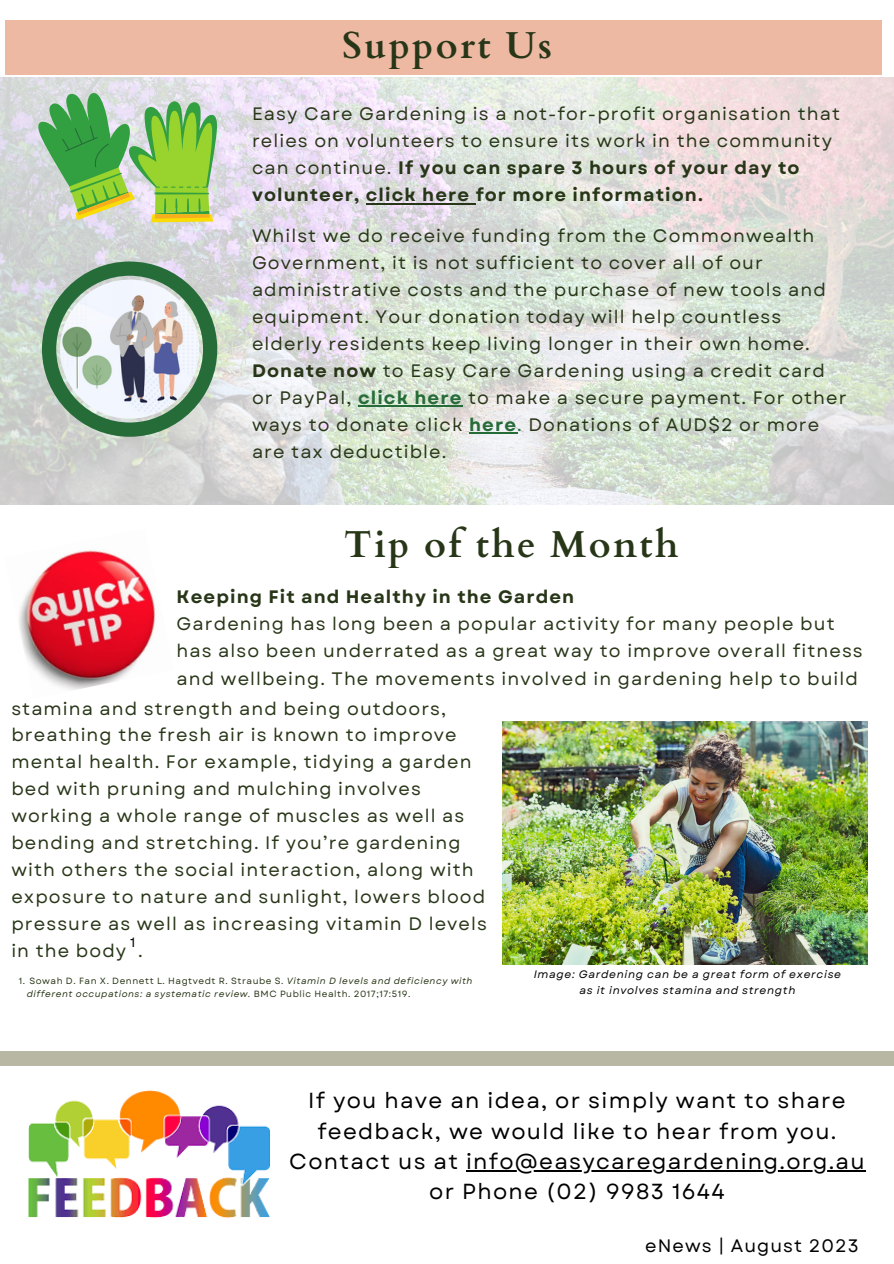
<style>
.page{position:relative;width:894px;height:1264px;background:#fff}
.page>*{position:absolute;margin:0;border:0;box-sizing:border-box;transform-origin:0 0}
.t1{font:700 37.5px "Cardo";letter-spacing:.06em;color:#283618}
.t2{font:21.75px/30.5px "Garet";letter-spacing:.06em;color:#000;text-align:center}
.t3{font:18px/27px "Garet";letter-spacing:.06em;color:#283618}
.t4{font:700 18px "Garet";letter-spacing:.06em;color:#283618}
.t5{font:18px "Garet";letter-spacing:.06em;color:#000}
.t6{font:13.5px "Garet";color:#000}
.t7{font:italic 10.8px/16.2px "Garet";letter-spacing:.06em;color:#000;text-align:center}
.t8{font:italic 9px/13.2px "Garet";letter-spacing:.06em;color:#283618}
.t9{font:9px "Garet";color:#283618}
.s1{font-weight:700}
.s2{font-weight:700;color:#266c39}
.s3{color:#266c39}
.s4{font-style:normal}
</style>
<div class="page">
<img style="left:0;top:77px;width:893px;height:427px">
<svg style="left:36px;top:89px;width:181px;height:133px;background:#97c57b"></svg>
<div style="left:0;top:1051px;width:893px;height:14px;background:#b7b7a4"></div>
<img style="left:28px;top:1090px;width:242px;height:128px">
<svg style="left:42px;top:261px;width:175px;height:176px"></svg>
<img style="left:19px;top:550px;width:137px;height:140px">
<div style="left:5px;top:20px;width:876px;height:54px;background:#edb9a3"></div>
<img style="left:502px;top:721px;width:365px;height:243px">
<hr style="left:366px;top:203px;width:109px;height:1px;background:#283618">
<hr style="left:358px;top:406px;width:104px;height:1px;background:#266c39">
<hr style="left:469px;top:433px;width:48px;height:1px;background:#266c39">
<hr style="left:466px;top:1170px;width:399px;height:1px;background:#000">
<p class="t1" style="left:342px;top:21px;width:211px">Support Us</p>
<p class="t3" style="left:252px;top:101px;width:589px">Easy Care Gardening is a not-for-profit organisation that relies on volunteers to ensure its work in the community can continue. <span class="s1">If you can spare 3 hours of your day to volunteer, click here for more information.</span></p>
<p class="t3" style="left:252px;top:222px;width:575px">Whilst we do receive funding from the Commonwealth Government, it is not sufficient to cover all of our administrative costs and the purchase of new tools and equipment. Your donation today will help countless elderly residents keep living longer in their own home.</p>
<p class="t3" style="left:252px;top:357px;width:596px"><span class="s1">Donate now</span> to Easy Care Gardening using a credit card or PayPal, <span class="s2">click here</span> to make a secure payment. For other ways to donate click <span class="s2">here</span><span class="s3">.</span> Donations of AUD$2 or more are tax deductible.</p>
<p class="t1" style="left:344px;top:519px;width:335px">Tip of the Month</p>
<p class="t4" style="left:176px;top:584px;width:399px">Keeping Fit and Healthy in the Garden</p>
<p class="t3" style="left:176px;top:610px;width:687px">Gardening has long been a popular activity for many people but has also been underrated as a great way to improve overall fitness and wellbeing. The movements involved in gardening help to build</p>
<p class="t3" style="left:11px;top:695px;width:477px">stamina and strength and being outdoors, breathing the fresh air is known to improve mental health. For example, tidying a garden bed with pruning and mulching involves working a whole range of muscles as well as bending and stretching. If you’re gardening with others the social interaction, along with exposure to nature and sunlight, lowers blood pressure as well as increasing vitamin D levels in the body .</p>
<p class="t9" style="left:19px;top:974px;width:8px">1.</p>
<p class="t6" style="left:130px;top:932px;width:7px">1</p>
<p class="t8" style="left:27px;top:974px;width:447px;text-indent:3px"><span class="s4">Sowah D. Fan X. Dennett L. Hagtvedt R. Straube S.</span> Vitamin D levels and deficiency with different occupations: a systematic review. <span class="s4">BMC Public Health. 2017;17:519.</span></p>
<p class="t7" style="left:533px;top:966px;width:309px">Image: Gardening can be a great form of exercise as it involves stamina and strength</p>
<p class="t2" style="left:289px;top:1085px;width:576px">If you have an idea, or simply want to share feedback, we would like to hear from you.<br>Contact us at info@easycaregardening.org.au or Phone (02) 9983 1644</p>
<p class="t5" style="left:645px;top:1232px;width:215px">eNews | August 2023</p>
</div>
